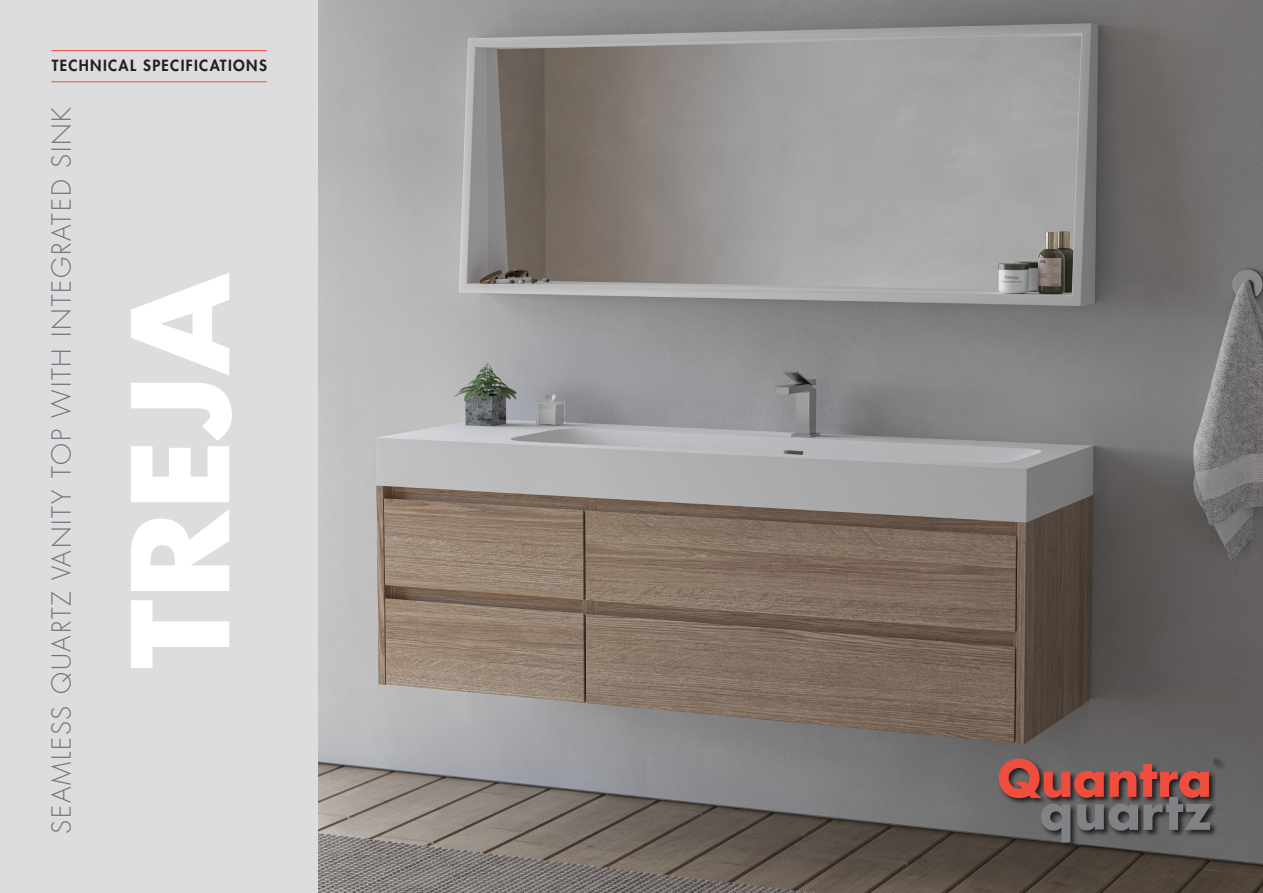
<style>
.page{position:relative;width:1263px;height:893px;background:#fff}
.page>*{position:absolute;margin:0;border:0;box-sizing:border-box;transform-origin:0 0}
.t1{font:700 130.5px "Futura";color:#fff}
.t2{font:300 25.65px "Futura";letter-spacing:.07em;color:#727477}
.t3{font:800 15px "Futura";letter-spacing:.09em;color:#231f20}
</style>
<div class="page">
<div style="left:0;top:0;width:319px;height:893px;background:#dcdddf"></div>
<img style="left:319px;top:0;width:944px;height:893px">
<hr style="left:51px;top:50px;width:216px;height:1px;background:#ef4d3d">
<hr style="left:51px;top:81px;width:216px;height:1px;background:#ef4d3d">
<svg style="left:997px;top:757px;width:230px;height:93px;background:#5a5856"></svg>
<svg style="left:998px;top:758px;width:221px;height:84px;background:#7d5b58"></svg>
<p class="t3" style="left:52px;top:56px;width:217px">TECHNICAL SPECIFICATIONS</p>
<p class="t2" style="left:45px;top:834px;width:729px;rotate:-90deg">SEAMLESS QUARTZ VANITY TOP WITH INTEGRATED SINK</p>
<p class="t1" style="left:90px;top:669px;width:398px;rotate:-90deg">TREJA</p>
</div>
